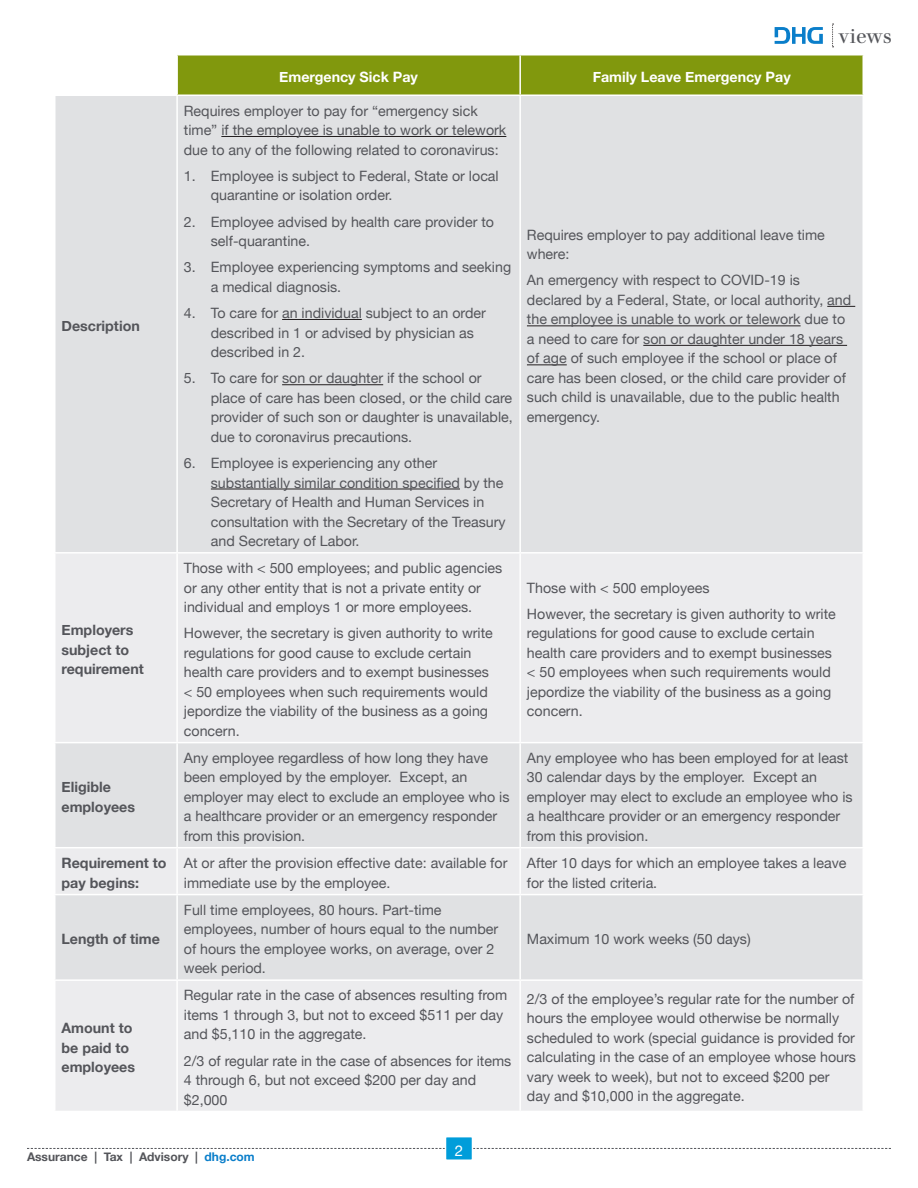
<style>
.page{position:relative;width:918px;height:1188px;background:#fff}
.page>*{position:absolute;margin:0;border:0;box-sizing:border-box;transform-origin:0 0}
.t1{font:19.95px "Walbaum";letter-spacing:-.01em;color:#54555a}
.t2{font:15px "Helvetica Neue";color:#fff}
.t3{font:14.25px/19.5px "Helvetica Neue";color:#54555a}
.t4{font:700 14.25px/19.5px "Helvetica Neue";color:#54555a}
.t5{font:700 14.25px "Helvetica Neue";color:#fff}
.t6{font:700 12px "Helvetica Neue";color:#54555a}
.s1{color:#0a7eca}
</style>
<div class="page">
<svg style="left:832px;top:24px;width:2px;height:23px"></svg>
<svg style="left:775px;top:27px;width:48px;height:17px"></svg>
<svg style="left:27px;top:1148px;width:864px;height:1px"></svg>
<div style="left:446px;top:1137px;width:26px;height:23px;background:#009dda"></div>
<div style="left:445px;top:1136px;width:28px;height:25px;border:2px solid #fff"></div>
<div style="left:178px;top:56px;width:684px;height:38px;background:#81980d"></div>
<div style="left:56px;top:96px;width:806px;height:456px;background:#e0e1e3"></div>
<svg style="left:56px;top:554px;width:806px;height:557px;background:#e7e8ea"></svg>
<hr style="left:519px;top:56px;width:2px;height:38px;background:#fff">
<hr style="left:176px;top:96px;width:2px;height:456px;background:#fff">
<hr style="left:519px;top:96px;width:2px;height:456px;background:#fff">
<hr style="left:176px;top:554px;width:2px;height:188px;background:#fff">
<hr style="left:519px;top:554px;width:2px;height:188px;background:#fff">
<hr style="left:54px;top:742px;width:123px;height:1px;background:#fff">
<hr style="left:177px;top:742px;width:343px;height:1px;background:#fff">
<hr style="left:176px;top:743px;width:2px;height:104px;background:#fff">
<hr style="left:520px;top:742px;width:344px;height:1px;background:#fff">
<hr style="left:519px;top:743px;width:2px;height:104px;background:#fff">
<hr style="left:54px;top:847px;width:123px;height:1px;background:#fff">
<hr style="left:177px;top:847px;width:343px;height:1px;background:#fff">
<hr style="left:176px;top:848px;width:2px;height:46px;background:#fff">
<hr style="left:520px;top:847px;width:344px;height:1px;background:#fff">
<hr style="left:519px;top:848px;width:2px;height:46px;background:#fff">
<hr style="left:54px;top:894px;width:123px;height:1px;background:#fff">
<hr style="left:177px;top:894px;width:343px;height:1px;background:#fff">
<hr style="left:176px;top:895px;width:2px;height:84px;background:#fff">
<hr style="left:520px;top:894px;width:344px;height:1px;background:#fff">
<hr style="left:519px;top:895px;width:2px;height:84px;background:#fff">
<hr style="left:54px;top:979px;width:123px;height:2px;background:#fff">
<hr style="left:177px;top:979px;width:343px;height:2px;background:#fff">
<hr style="left:176px;top:981px;width:2px;height:130px;background:#fff">
<hr style="left:520px;top:979px;width:344px;height:2px;background:#fff">
<hr style="left:519px;top:981px;width:2px;height:130px;background:#fff">
<hr style="left:221px;top:136px;width:285px;height:1px;background:#231f20">
<hr style="left:282px;top:319px;width:80px;height:1px;background:#231f20">
<hr style="left:282px;top:384px;width:101px;height:1px;background:#231f20">
<hr style="left:211px;top:489px;width:249px;height:1px;background:#231f20">
<svg style="left:827px;top:306px;width:28px;height:1px"></svg>
<hr style="left:527px;top:326px;width:274px;height:1px;background:#231f20">
<hr style="left:643px;top:345px;width:204px;height:1px;background:#231f20">
<hr style="left:527px;top:365px;width:40px;height:1px;background:#231f20">
<p class="t4" style="left:62px;top:317px;width:80px">Description</p>
<p class="t4" style="left:62px;top:621px;width:84px">Employers subject to requirement</p>
<p class="t4" style="left:62px;top:778px;width:75px">Eligible employees</p>
<p class="t5" style="left:279px;top:66px;width:140px">Emergency Sick Pay</p>
<p class="t5" style="left:593px;top:66px;width:200px">Family Leave Emergency Pay</p>
<h1 class="t1" style="left:839px;top:24px;width:55px">views</h1>
<p class="t3" style="left:184px;top:102px;width:324px">Requires employer to pay for “emergency sick time” if the employee is unable to work or telework due to any of the following related to coronavirus:</p>
<p class="t3" style="left:211px;top:167px;width:289px;text-indent:-27px">1. Employee is subject to Federal, State or local quarantine or isolation order.</p>
<p class="t3" style="left:211px;top:213px;width:285px;text-indent:-27px">2. Employee advised by health care provider to self-quarantine.</p>
<p class="t3" style="left:211px;top:258px;width:302px;text-indent:-27px">3. Employee experiencing symptoms and seeking a medical diagnosis.</p>
<p class="t3" style="left:211px;top:304px;width:277px;text-indent:-27px">4. To care for an individual subject to an order described in 1 or advised by physician as described in 2.</p>
<p class="t3" style="left:211px;top:369px;width:303px;text-indent:-27px">5. To care for son or daughter if the school or place of care has been closed, or the child care provider of such son or daughter is unavailable, due to coronavirus precautions.</p>
<p class="t3" style="left:211px;top:454px;width:296px;text-indent:-27px">6. Employee is experiencing any other substantially similar condition specified by the Secretary of Health and Human Services in consultation with the Secretary of the Treasury and Secretary of Labor.</p>
<p class="t3" style="left:184px;top:559px;width:320px">Those with &lt; 500 employees; and public agencies or any other entity that is not a private entity or individual and employs 1 or more employees.</p>
<p class="t3" style="left:184px;top:624px;width:311px">However, the secretary is given authority to write regulations for good cause to exclude certain health care providers and to exempt businesses &lt; 50 employees when such requirements would jepordize the viability of the business as a going concern.</p>
<p class="t3" style="left:527px;top:226px;width:299px">Requires employer to pay additional leave time where:</p>
<p class="t3" style="left:527px;top:271px;width:326px">An emergency with respect to COVID-19 is declared by a Federal, State, or local authority, and the employee is unable to work or telework due to a need to care for son or daughter under 18 years of age of such employee if the school or place of care has been closed, or the child care provider of such child is unavailable, due to the public health emergency.</p>
<p class="t3" style="left:527px;top:575px;width:311px;line-height:26.2px">Those with &lt; 500 employees<br>However, the secretary is given authority to write</p>
<p class="t3" style="left:527px;top:624px;width:307px">regulations for good cause to exclude certain health care providers and to exempt businesses &lt; 50 employees when such requirements would jepordize the viability of the business as a going concern.</p>
<p class="t3" style="left:184px;top:749px;width:327px">Any employee regardless of how long they have been employed by the employer. Except, an employer may elect to exclude an employee who is a healthcare provider or an emergency responder from this provision.</p>
<p class="t3" style="left:527px;top:749px;width:327px">Any employee who has been employed for at least 30 calendar days by the employer. Except an employer may elect to exclude an employee who is a healthcare provider or an emergency responder from this provision.</p>
<p class="t4" style="left:62px;top:854px;width:107px">Requirement to pay begins:</p>
<p class="t3" style="left:184px;top:854px;width:325px">At or after the provision effective date: available for immediate use by the employee.</p>
<p class="t3" style="left:527px;top:854px;width:321px">After 10 days for which an employee takes a leave for the listed criteria.</p>
<p class="t4" style="left:62px;top:930px;width:100px">Length of time</p>
<p class="t4" style="left:62px;top:1019px;width:75px">Amount to be paid to employees</p>
<p class="t3" style="left:184px;top:901px;width:316px">Full time employees, 80 hours. Part-time employees, number of hours equal to the number of hours the employee works, on average, over 2 week period.</p>
<p class="t3" style="left:184px;top:986px;width:325px">Regular rate in the case of absences resulting from items 1 through 3, but not to exceed $511 per day and $5,110 in the aggregate.</p>
<p class="t3" style="left:184px;top:1052px;width:329px">2/3 of regular rate in the case of absences for items<br>4 through 6, but not exceed $200 per day and $2,000</p>
<p class="t6" style="left:27px;top:1147px;width:229px">Assurance | Tax | Advisory | <span class="s1">dhg.com</span></p>
<p class="t2" style="left:455px;top:1139px;width:10px">2</p>
<p class="t3" style="left:527px;top:930px;width:225px">Maximum 10 work weeks (50 days)</p>
<p class="t3" style="left:527px;top:990px;width:331px">2/3 of the employee’s regular rate for the number of hours the employee would otherwise be normally scheduled to work (special guidance is provided for calculating in the case of an employee whose hours vary week to week), but not to exceed $200 per day and $10,000 in the aggregate.</p>
</div>
